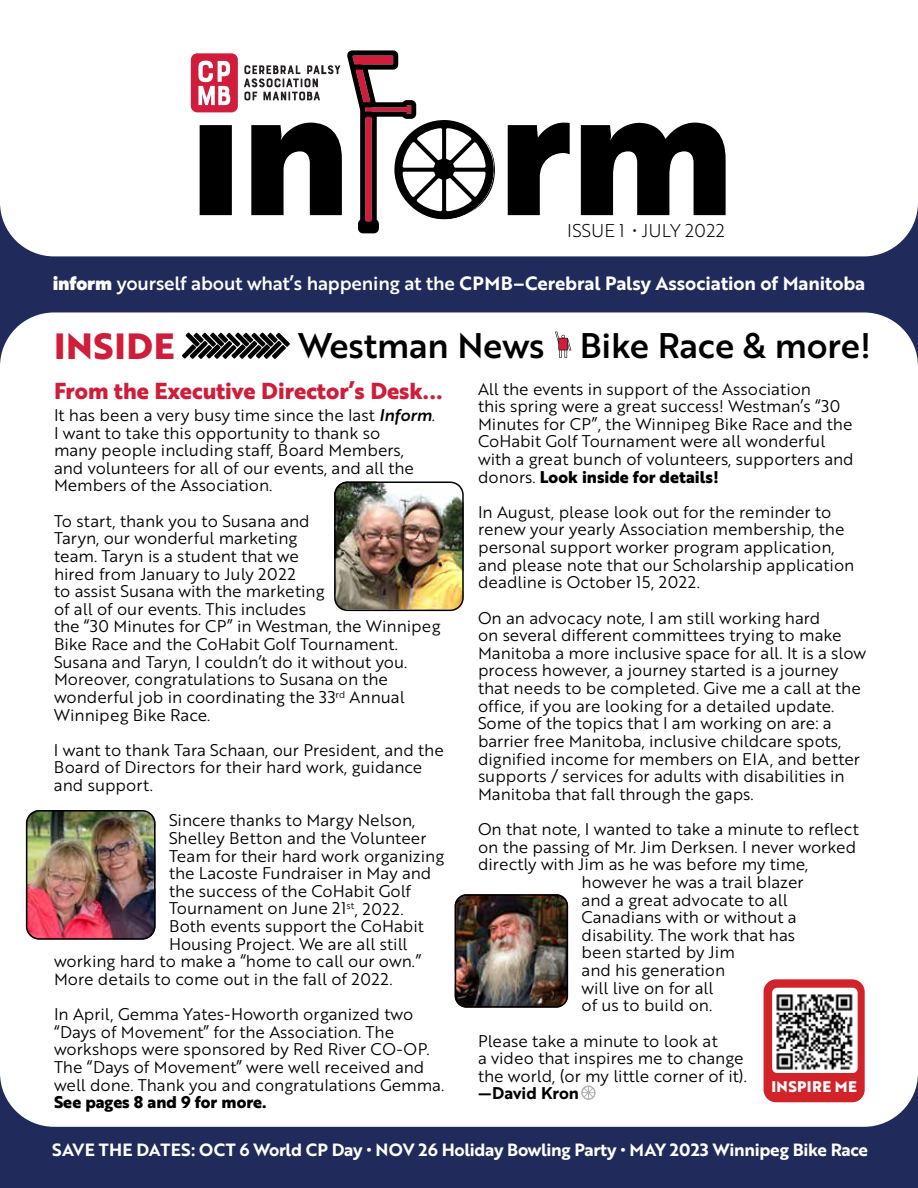
<style>
.page{position:relative;width:918px;height:1188px;background:#fff}
.page>*{position:absolute;margin:0;border:0;box-sizing:border-box;transform-origin:0 0}
.t1{font:700 180px "Brother 1816 Extra";color:#000}
.t2{font:700 35.55px "Brother 1816 Extra";letter-spacing:.02em;color:#cf1d3a}
.t3{font:34.65px "Brother 1816 Medium";letter-spacing:-.005em;color:#000}
.t4{font:700 22.5px "Brother 1816 Extra";color:#cf1d3a}
.t5{font:18.75px "Brother 1816 Bold";letter-spacing:-.01em;color:#fff}
.t6{font:18px "Brother 1816 Light";letter-spacing:.02em;color:#000}
.t7{font:17.25px "Brother 1816 Bold";letter-spacing:-.02em;color:#fff}
.t8{font:16.5px/17.5px "Brother 1816 Book";color:#000}
.t9{font:700 16.5px "Brother 1816 Extra";color:#000}
.t10{font:16.5px "Brother 1816 Bold";color:#000}
.t11{font:700 15px "Brother 1816 Extra";letter-spacing:.03em;color:#fff}
.s1{font-family:"Brother 1816 Black"}
.s2{font-family:"Brother 1816 Medium"}
.s3{font-family:"Brother 1816 Medium Italic"}
.s4{font-family:"Brother 1816 Book";font-weight:400}
</style>
<div class="page">
<div style="left:0;top:196px;width:918px;height:190px;background:#202b5b"></div>
<svg style="left:0;top:56px;width:918px;height:200px"></svg>
<div style="left:0;top:1074px;width:918px;height:114px;background:#202b5b"></div>
<div style="left:0;top:312px;width:918px;height:815px;background:#fff;border-radius:54px"></div>
<svg style="left:182px;top:333px;width:108px;height:26px"></svg>
<svg style="left:555px;top:332px;width:16px;height:26px"></svg>
<svg style="left:347px;top:50px;width:147px;height:183px"></svg>
<div style="left:181px;top:65px;width:68px;height:55px;background:#fff;border-radius:50%"></div>
<div style="left:191px;top:53px;width:47px;height:59px;background:#cf1d3b;border-radius:6px"></div>
<svg style="left:198px;top:61px;width:32px;height:44px"></svg>
<svg style="left:244px;top:65px;width:96px;height:35px"></svg>
<img style="left:334px;top:482px;width:129px;height:126px">
<div style="left:334px;top:482px;width:130px;height:129px;border:2px solid #000;border-radius:13px"></div>
<img style="left:26px;top:810px;width:127px;height:127px">
<div style="left:26px;top:810px;width:130px;height:130px;border:2px solid #000;border-radius:13px"></div>
<img style="left:455px;top:894px;width:113px;height:113px">
<div style="left:455px;top:894px;width:113px;height:114px;border:2px solid #000;border-radius:11px"></div>
<div style="left:764px;top:979px;width:101px;height:123px;background:#d2232a;border-radius:13px"></div>
<div style="left:772px;top:988px;width:86px;height:85px;background:#fff;border-radius:5px"></div>
<img style="left:776px;top:994px;width:77px;height:76px">
<svg style="left:581px;top:1085px;width:15px;height:15px"></svg>
<h1 class="t1" style="left:189px;top:12px;width:547px">in orm</h1>
<p class="t6" style="left:567px;top:217px;width:159px">ISSUE 1 • JULY 2022</p>
<p class="t5" style="left:53px;top:269px;width:814px"><span class="s1">inform</span> <span class="s2">yourself about what’s happening at the</span> CPMB–Cerebral Palsy Association of Manitoba</p>
<h2 class="t2" style="left:54px;top:319px;width:122px">INSIDE</h2>
<h3 class="t3" style="left:298px;top:319px;width:575px">Westman News Bike Race &amp; more!</h3>
<h3 class="t4" style="left:54px;top:374px;width:390px">From the Executive Director’s Desk...</h3>
<p class="t8" style="left:54px;top:406px;width:382px">It has been a very busy time since the last <span class="s3">Inform</span>.<br>I want to take this opportunity to thank so<br>many people including staff, Board Members, and volunteers for all of our events, and all the Members of the Association.</p>
<p class="t8" style="left:54px;top:511px;width:388px">To start, thank you to Susana and<br>Taryn, our wonderful marketing<br>team. Taryn is a student that we<br>hired from January to July 2022<br>to assist Susana with the marketing<br>of all of our events. This includes<br>the “30 Minutes for CP” in Westman, the Winnipeg Bike Race and the CoHabit Golf Tournament.<br>Susana and Taryn, I couldn’t do it without you.<br>Moreover, congratulations to Susana on the wonderful job in coordinating the 33<sup>rd</sup> Annual Winnipeg Bike Race.</p>
<p class="t8" style="left:54px;top:741px;width:391px">I want to thank Tara Schaan, our President, and the<br>Board of Directors for their hard work, guidance and support.</p>
<p class="t8" style="left:169px;top:811px;width:248px">Sincere thanks to Margy Nelson,</p>
<p class="t8" style="left:169px;top:829px;width:259px">Shelley Betton and the Volunteer</p>
<p class="t8" style="left:169px;top:846px;width:277px">Team for their hard work organizing</p>
<p class="t8" style="left:169px;top:864px;width:264px">the Lacoste Fundraiser in May and</p>
<p class="t8" style="left:169px;top:882px;width:243px">the success of the CoHabit Golf</p>
<p class="t8" style="left:169px;top:899px;width:236px">Tournament on June 21<sup>st</sup>, 2022.</p>
<p class="t8" style="left:169px;top:917px;width:256px">Both events support the CoHabit</p>
<p class="t8" style="left:169px;top:934px;width:240px">Housing Project. We are all still</p>
<p class="t8" style="left:54px;top:952px;width:369px">working hard to make a “home to call our own.”</p>
<p class="t8" style="left:54px;top:970px;width:340px">More details to come out in the fall of 2022.</p>
<p class="t8" style="left:54px;top:1005px;width:392px">In April, Gemma Yates-Howorth organized two “Days of Movement” for the Association. The workshops were sponsored by Red River CO-OP.<br>The “Days of Movement” were well received and well done. Thank you and congratulations Gemma.</p>
<p class="t9" style="left:54px;top:1090px;width:214px">See pages 8 and 9 for more.</p>
<p class="t8" style="left:478px;top:379px;width:377px">All the events in support of the Association<br>this spring were a great success! Westman’s “30<br>Minutes for CP”, the Winnipeg Bike Race and the CoHabit Golf Tournament were all wonderful with a great bunch of volunteers, supporters and</p>
<p class="t9" style="left:478px;top:464px;width:242px"><span class="s4">donors.</span> Look inside for details!</p>
<p class="t8" style="left:478px;top:503px;width:378px">In August, please look out for the reminder to renew your yearly Association membership, the personal support worker program application, and please note that our Scholarship application deadline is October 15, 2022.</p>
<p class="t8" style="left:478px;top:608px;width:390px">On an advocacy note, I am still working hard<br>on several different committees trying to make Manitoba a more inclusive space for all. It is a slow process however, a journey started is a journey that needs to be completed. Give me a call at the office, if you are looking for a detailed update.<br>Some of the topics that I am working on are: a barrier free Manitoba, inclusive childcare spots, dignified income for members on EIA, and better supports / services for adults with disabilities in Manitoba that fall through the gaps.</p>
<p class="t8" style="left:478px;top:820px;width:382px">On that note, I wanted to take a minute to reflect</p>
<p class="t8" style="left:478px;top:837px;width:380px">on the passing of Mr. Jim Derksen. I never worked</p>
<p class="t8" style="left:478px;top:855px;width:332px">directly with Jim as he was before my time,</p>
<p class="t8" style="left:582px;top:873px;width:224px">however he was a trail blazer</p>
<p class="t8" style="left:582px;top:890px;width:208px">and a great advocate to all</p>
<p class="t8" style="left:582px;top:908px;width:217px">Canadians with or without a</p>
<p class="t8" style="left:582px;top:925px;width:215px">disability. The work that has</p>
<p class="t8" style="left:582px;top:943px;width:155px">been started by Jim</p>
<p class="t8" style="left:582px;top:961px;width:145px">and his generation</p>
<p class="t8" style="left:582px;top:978px;width:133px">will live on for all</p>
<p class="t8" style="left:582px;top:996px;width:132px">of us to build on.</p>
<p class="t8" style="left:478px;top:1031px;width:271px">Please take a minute to look at<br>a video that inspires me to change the world, (or my little corner of it).</p>
<p class="t10" style="left:478px;top:1081px;width:103px">—David Kron</p>
<p class="t11" style="left:771px;top:1075px;width:87px">INSPIRE ME</p>
<p class="t7" style="left:52px;top:1137px;width:817px">SAVE THE DATES: OCT 6 World CP Day • NOV 26 Holiday Bowling Party • MAY 2023 Winnipeg Bike Race</p>
</div>
